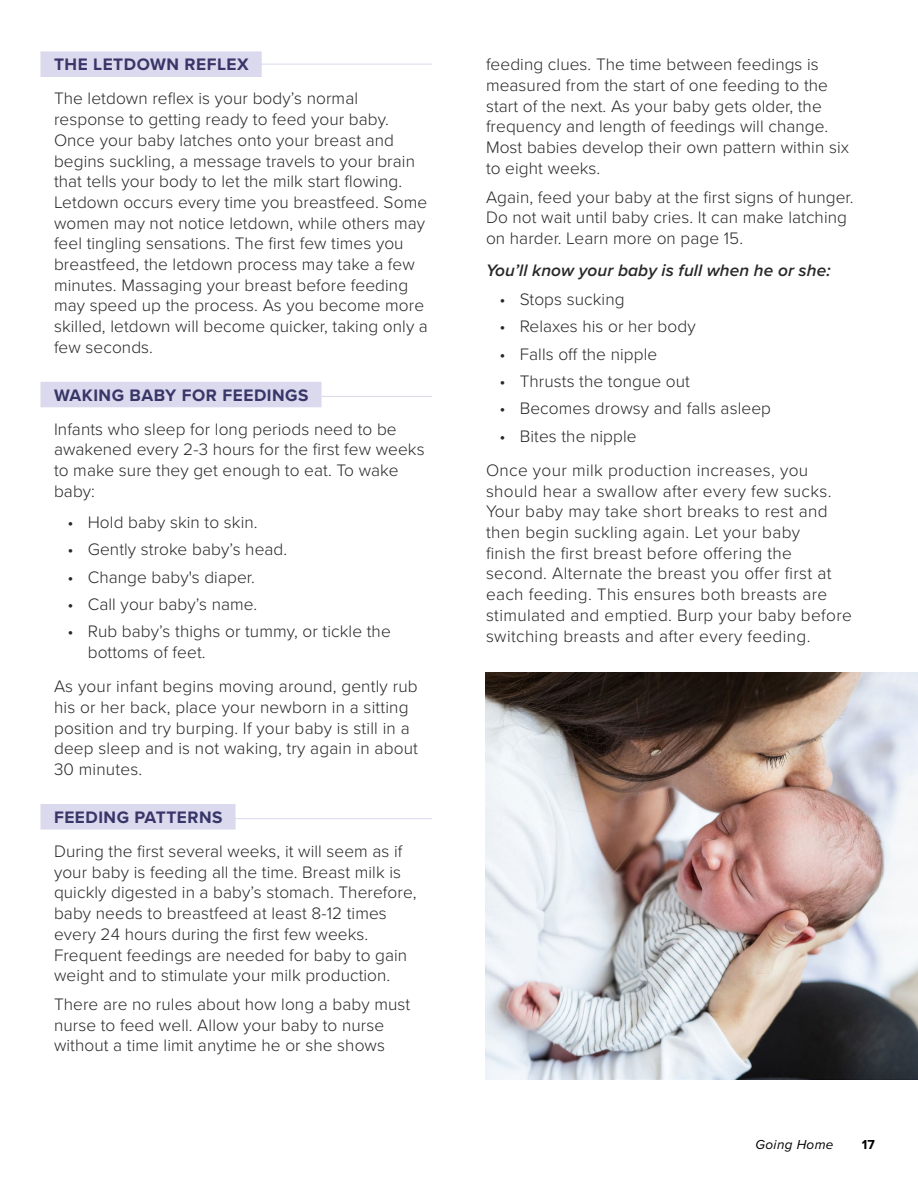
<style>
.page{position:relative;width:918px;height:1188px;background:#fff}
.page>*{position:absolute;margin:0;border:0;box-sizing:border-box;transform-origin:0 0}
.t1{font:300 17.25px/20.7px "Proxima Nova";letter-spacing:.005em;color:#292829}
.t2{font:700 17.25px "Proxima Nova";letter-spacing:.03em;color:#383668}
.t3{font:italic 600 17.25px "Proxima Nova";letter-spacing:.005em;color:#292829}
.t4{font:italic 13.5px "Proxima Nova";letter-spacing:.025em;color:#000}
.t5{font:700 13.5px "Proxima Nova";color:#000}
</style>
<div class="page">
<hr style="left:86px;top:64px;width:346px;height:1px;background:#dad9ed">
<div style="left:40px;top:51px;width:222px;height:26px;background:#dad9ed"></div>
<hr style="left:54px;top:396px;width:378px;height:1px;background:#dad9ed">
<div style="left:40px;top:382px;width:282px;height:25px;background:#dad9ed"></div>
<hr style="left:54px;top:818px;width:378px;height:1px;background:#dad9ed">
<div style="left:40px;top:804px;width:196px;height:26px;background:#dad9ed"></div>
<img style="left:485px;top:672px;width:433px;height:408px">
<p class="t2" style="left:54px;top:52px;width:196px">THE LETDOWN REFLEX</p>
<p class="t1" style="left:54px;top:87px;width:375px">The letdown reflex is your body’s normal response to getting ready to feed your baby.<br>Once your baby latches onto your breast and begins suckling, a message travels to your brain that tells your body to let the milk start flowing.<br>Letdown occurs every time you breastfeed. Some women may not notice letdown, while others may feel tingling sensations. The first few times you breastfeed, the letdown process may take a few minutes. Massaging your breast before feeding may speed up the process. As you become more skilled, letdown will become quicker, taking only a few seconds.</p>
<p class="t2" style="left:54px;top:382px;width:256px">WAKING BABY FOR FEEDINGS</p>
<p class="t1" style="left:54px;top:418px;width:372px">Infants who sleep for long periods need to be awakened every 2-3 hours for the first few weeks to make sure they get enough to eat. To wake baby:</p>
<p class="t1" style="left:68px;top:511px;width:192px">• Hold baby skin to skin.</p>
<p class="t1" style="left:68px;top:538px;width:221px">• Gently stroke baby’s head.</p>
<p class="t1" style="left:68px;top:566px;width:189px">• Change baby's diaper.</p>
<p class="t1" style="left:68px;top:593px;width:191px">• Call your baby’s name.</p>
<p class="t1" style="left:88px;top:620px;width:305px;text-indent:-20px">• Rub baby’s thighs or tummy, or tickle the bottoms of feet.</p>
<p class="t1" style="left:54px;top:675px;width:366px">As your infant begins moving around, gently rub his or her back, place your newborn in a sitting position and try burping. If your baby is still in a deep sleep and is not waking, try again in about 30 minutes.</p>
<p class="t2" style="left:54px;top:804px;width:170px">FEEDING PATTERNS</p>
<p class="t1" style="left:54px;top:840px;width:364px">During the first several weeks, it will seem as if your baby is feeding all the time. Breast milk is quickly digested in a baby’s stomach. Therefore, baby needs to breastfeed at least 8-12 times every 24 hours during the first few weeks.<br>Frequent feedings are needed for baby to gain weight and to stimulate your milk production.</p>
<p class="t1" style="left:54px;top:993px;width:358px">There are no rules about how long a baby must nurse to feed well. Allow your baby to nurse without a time limit anytime he or she shows</p>
<p class="t1" style="left:486px;top:53px;width:365px">feeding clues. The time between feedings is measured from the start of one feeding to the start of the next. As your baby gets older, the frequency and length of feedings will change.<br>Most babies develop their own pattern within six to eight weeks.</p>
<p class="t1" style="left:486px;top:186px;width:369px">Again, feed your baby at the first signs of hunger.<br>Do not wait until baby cries. It can make latching on harder. Learn more on page 15.</p>
<p class="t3" style="left:486px;top:258px;width:346px">You’ll know your baby is full when he or she:</p>
<p class="t1" style="left:500px;top:288px;width:127px">• Stops sucking</p>
<p class="t1" style="left:500px;top:315px;width:198px">• Relaxes his or her body</p>
<p class="t1" style="left:500px;top:343px;width:159px">• Falls off the nipple</p>
<p class="t1" style="left:500px;top:370px;width:192px">• Thrusts the tongue out</p>
<p class="t1" style="left:500px;top:397px;width:273px">• Becomes drowsy and falls asleep</p>
<p class="t1" style="left:486px;top:418px;width:324px;line-height:34.2px;text-indent:14px">• Bites the nipple<br>Once your milk production increases, you</p>
<p class="t1" style="left:486px;top:480px;width:367px">should hear a swallow after every few sucks.<br>Your baby may take short breaks to rest and then begin suckling again. Let your baby<br>finish the first breast before offering the second. Alternate the breast you offer first at each feeding. This ensures both breasts are stimulated and emptied. Burp your baby before switching breasts and after every feeding.</p>
<p class="t4" style="left:756px;top:1134px;width:79px">Going Home</p>
<p class="t5" style="left:862px;top:1134px;width:14px">17</p>
</div>
